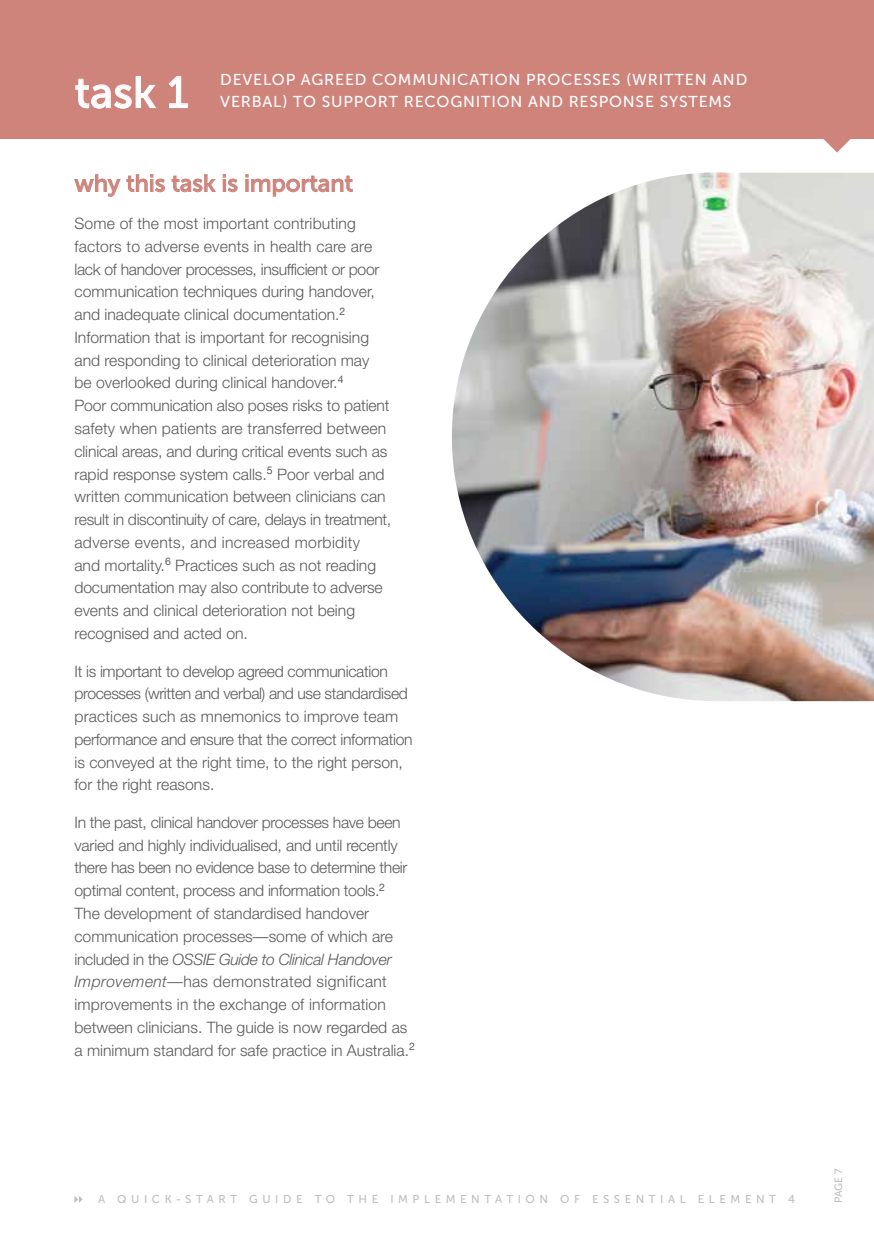
<style>
.page{position:relative;width:874px;height:1241px;background:#fff}
.page>*{position:absolute;margin:0;border:0;box-sizing:border-box;transform-origin:0 0}
.t1{font:43.75px "Museo Sans 500";color:#fff}
.t2{font:23.62px "Museo Sans 500";color:#ce837b}
.t3{font:300 15.75px/22.8px "Helvetica Neue";color:#58595b}
.t4{font:300 15.75px/22.8px "Helvetica Neue";letter-spacing:-.02em;color:#58595b}
.t5{font:15.75px "Museo Sans 500";letter-spacing:.05em;color:#fff}
.t6{font:11.38px "Museo Sans 500";letter-spacing:.4em;color:#bcbec0}
.t7{font:10.5px "Museo Sans 500";color:#bcbec0}
.s1{font-style:italic}
</style>
<div class="page">
<svg style="left:74px;top:1196px;width:8px;height:6px"></svg>
<div style="left:0;top:0;width:873px;height:139px;background:#ce837b"></div>
<svg style="left:823px;top:139px;width:27px;height:13px"></svg>
<svg style="left:75px;top:76px;width:81px;height:33px"></svg>
<svg style="left:168px;top:76px;width:20px;height:32px"></svg>
<svg style="left:74px;top:174px;width:91px;height:23px"></svg>
<svg style="left:171px;top:174px;width:45px;height:19px"></svg>
<svg style="left:223px;top:174px;width:15px;height:19px"></svg>
<svg style="left:245px;top:174px;width:108px;height:23px"></svg>
<img style="left:452px;top:172px;width:421px;height:529px">
<h1 class="t1" style="left:74px;top:68px;width:116px">TASK 1</h1>
<p class="t5" style="left:220px;top:71px;width:24px">DEVELOP</p>
<p class="t5" style="left:301px;top:71px;width:12px">AGREED</p>
<p class="t5" style="left:372px;top:71px;width:13px">COMMUNICATION</p>
<p class="t5" style="left:526px;top:71px;width:12px">PROCESSES</p>
<p class="t5" style="left:625px;top:71px;width:33px">(WRITTEN</p>
<p class="t5" style="left:712px;top:71px;width:13px">AND</p>
<p class="t5" style="left:220px;top:93px;width:12px">VER</p>
<p class="t5" style="left:251px;top:93px;width:82px">BAL) TO SUPPORT</p>
<p class="t5" style="left:403px;top:93px;width:12px">RECOGNITION</p>
<p class="t5" style="left:527px;top:93px;width:13px">AND</p>
<p class="t5" style="left:568px;top:93px;width:12px">RESPONSE</p>
<p class="t5" style="left:659px;top:93px;width:31px">SYSTEMS</p>
<h2 class="t2" style="left:74px;top:170px;width:280px">WHY THIS TASK IS IMPORTANT</h2>
<p class="t3" style="left:74px;top:212px;width:318px">Some of the most important contributing factors to adverse events in health care are lack of handover processes, insufficient or poor communication techniques during handover, and inadequate clinical documentation.<sup>2<br></sup>Information that is important for recognising and responding to clinical deterioration may<br>be overlooked during clinical handover.<sup>4<br></sup>Poor communication also poses risks to patient safety when patients are transferred between clinical areas, and during critical events such as rapid response system calls.<sup>5</sup> Poor verbal and written communication between clinicians can result in discontinuity of care, delays in treatment, adverse events, and increased morbidity<br>and mortality.<sup>6</sup> Practices such as not reading documentation may also contribute to adverse events and clinical deterioration not being recognised and acted on.</p>
<p class="t4" style="left:74px;top:659px;width:339px">It is important to develop agreed communication processes (written and verbal) and use standardised practices such as mnemonics to improve team performance and ensure that the correct information is conveyed at the right time, to the right person, for the right reasons.</p>
<p class="t3" style="left:74px;top:810px;width:342px">In the past, clinical handover processes have been varied and highly individualised, and until recently there has been no evidence base to determine their optimal content, process and information tools.<sup>2<br></sup>The development of standardised handover communication processes—some of which are included in the <span class="s1">OSSIE Guide to Clinical Handover Improvement</span>—has demonstrated significant improvements in the exchange of information between clinicians. The guide is now regarded as a minimum standard for safe practice in Australia.<sup>2</sup></p>
<p class="t6" style="left:98px;top:1192px;width:698px">A QUICK-START GUIDE TO THE IMPLEMENTATION OF ESSENTIAL ELEMENT 4</p>
<p class="t7" style="left:832px;top:1202px;width:36px;rotate:-90deg">PAGE 7</p>
</div>
